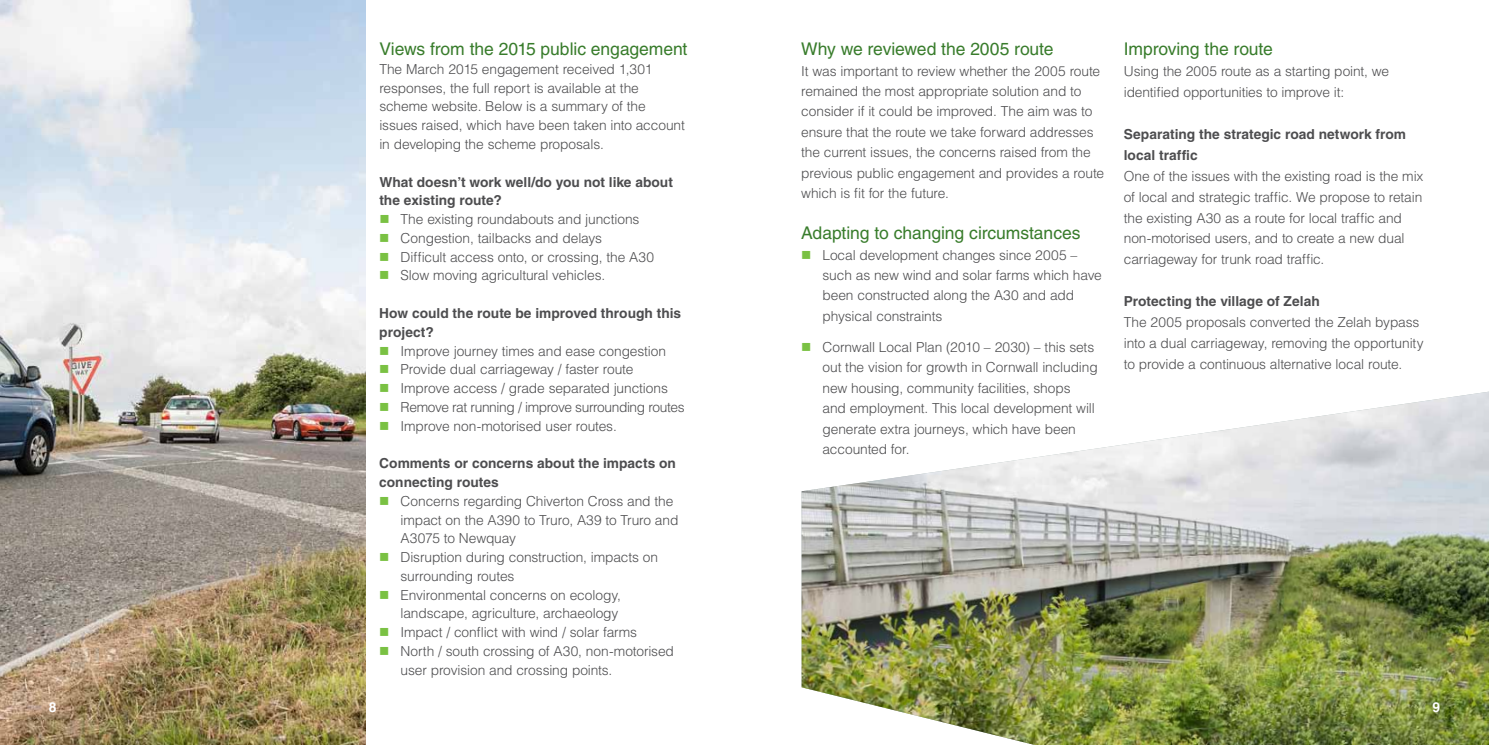
<style>
.page{position:relative;width:1489px;height:745px;background:#fff}
.page>*{position:absolute;margin:0;border:0;box-sizing:border-box;transform-origin:0 0}
.t1{font:17.5px "Helvetica LT Std";letter-spacing:-.005em;color:#387c2b}
.t2{font:300 13.75px/18.8px "Helvetica LT Std";letter-spacing:-.01em;color:#4d4d4f}
.t3{font:700 13.75px/18.8px "Helvetica LT Std";color:#4d4d4f}
.t4{font:700 13.75px "Helvetica LT Std";color:#fff}
</style>
<div class="page">
<img style="left:801px;top:391px;width:687px;height:353px">
<img style="left:0;top:0;width:365px;height:744px">
<p class="t1" style="left:379px;top:39px;width:309px">Views from the 2015 public engagement</p>
<p class="t2" style="left:379px;top:59px;width:307px">The March 2015 engagement received 1,301 responses, the full report is available at the scheme website. Below is a summary of the issues raised, which have been taken into account in developing the scheme proposals.</p>
<p class="t3" style="left:379px;top:172px;width:295px">What doesn’t work well/do you not like about the existing route?</p>
<p class="t2" style="left:400px;top:209px;width:255px">The existing roundabouts and junctions Congestion, tailbacks and delays<br>Difficult access onto, or crossing, the A30<br>Slow moving agricultural vehicles.</p>
<p class="t3" style="left:379px;top:303px;width:303px">How could the route be improved through this project?</p>
<p class="t2" style="left:400px;top:341px;width:285px">Improve journey times and ease congestion Provide dual carriageway / faster route Improve access / grade separated junctions Remove rat running / improve surrounding routes Improve non-motorised user routes.</p>
<p class="t3" style="left:379px;top:453px;width:298px">Comments or concerns about the impacts on connecting routes</p>
<p class="t2" style="left:400px;top:491px;width:279px">Concerns regarding Chiverton Cross and the impact on the A390 to Truro, A39 to Truro and A3075 to Newquay<br>Disruption during construction, impacts on surrounding routes<br>Environmental concerns on ecology, landscape, agriculture, archaeology<br>Impact / conflict with wind / solar farms<br>North / south crossing of A30, non-motorised user provision and crossing points.</p>
<p class="t1" style="left:801px;top:39px;width:254px">Why we reviewed the 2005 route</p>
<p class="t2" style="left:801px;top:60px;width:304px;line-height:20.4px">It was important to review whether the 2005 route remained the most appropriate solution and to consider if it could be improved. The aim was to ensure that the route we take forward addresses the current issues, the concerns raised from the previous public engagement and provides a route which is fit for the future.</p>
<p class="t1" style="left:801px;top:223px;width:281px">Adapting to changing circumstances</p>
<p class="t2" style="left:822px;top:244px;width:281px;line-height:20.4px">Local development changes since 2005 – such as new wind and solar farms which have been constructed along the A30 and add physical constraints</p>
<p class="t2" style="left:822px;top:336px;width:277px;line-height:20.4px">Cornwall Local Plan (2010 – 2030) – this sets out the vision for growth in Cornwall including new housing, community facilities, shops<br>and employment. This local development will generate extra journeys, which have been accounted for.</p>
<p class="t1" style="left:1123px;top:39px;width:151px">Improving the route</p>
<p class="t2" style="left:1123px;top:61px;width:267px;line-height:20.9px">Using the 2005 route as a starting point, we identified opportunities to improve it:</p>
<p class="t3" style="left:1123px;top:123px;width:284px;line-height:20.9px">Separating the strategic road network from local traffic</p>
<p class="t2" style="left:1123px;top:165px;width:301px;line-height:20.9px">One of the issues with the existing road is the mix of local and strategic traffic. We propose to retain the existing A30 as a route for local traffic and non-motorised users, and to create a new dual carriageway for trunk road traffic.</p>
<p class="t3" style="left:1123px;top:291px;width:197px">Protecting the village of Zelah</p>
<p class="t2" style="left:1123px;top:311px;width:301px;line-height:20.9px">The 2005 proposals converted the Zelah bypass into a dual carriageway, removing the opportunity to provide a continuous alternative local route.</p>
<p class="t4" style="left:49px;top:698px;width:9px">8</p>
<p class="t4" style="left:1432px;top:698px;width:9px">9</p>
</div>
